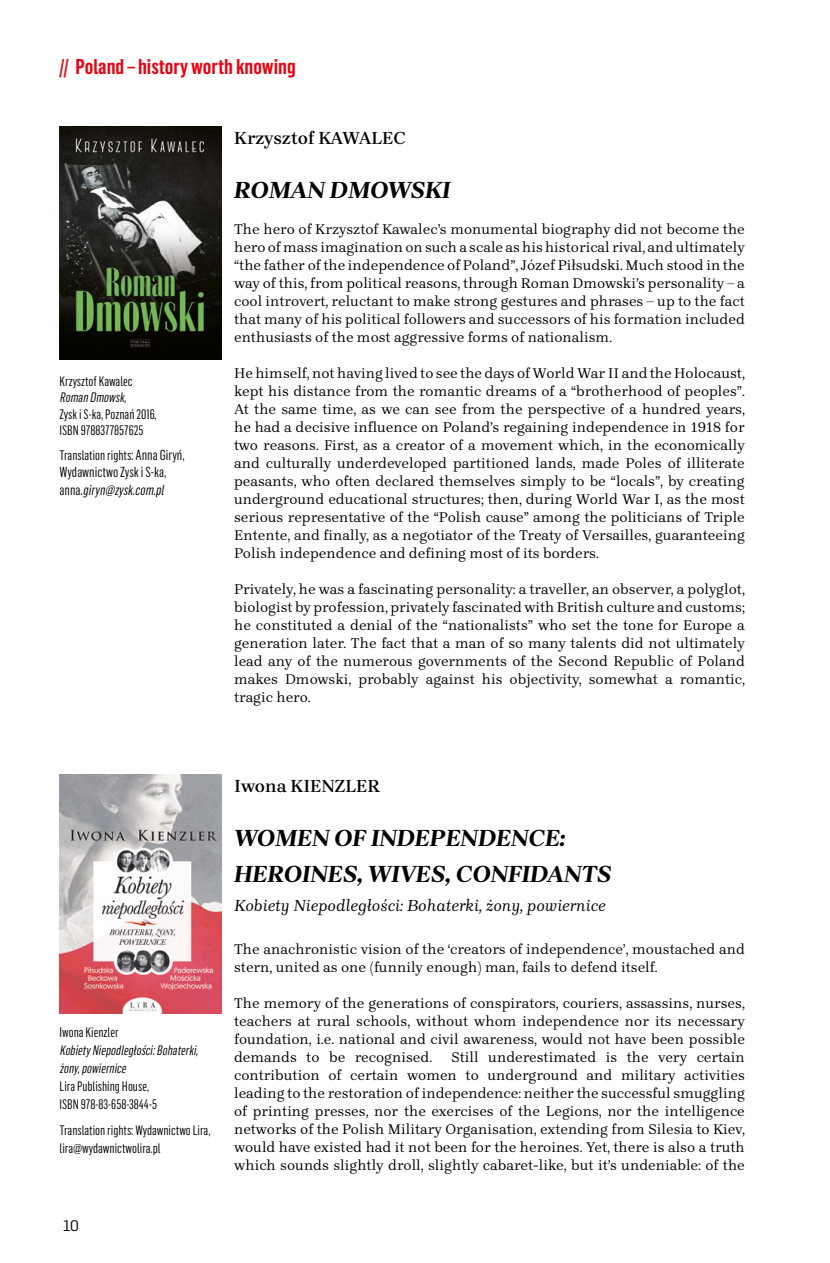
<style>
.page{position:relative;width:830px;height:1263px;background:#fff}
.page>*{position:absolute;margin:0;border:0;box-sizing:border-box;transform-origin:0 0}
.t1{font:italic 700 24px/36px "Brygada 1918";color:#000}
.t2{font:600 21px "Flama Cond";color:#e30613}
.t3{font:600 18px "Brygada 1918";color:#000}
.t4{font:italic 16.5px "Brygada 1918";color:#000}
.t5{font:15px "Flama";color:#000}
.t6{font:14.55px/18px "Brygada 1918";color:#000;text-align:justify}
.t7{font:14.25px/17.1px "Flama Cond";color:#000}
.t8{font:13.5px/18px "Flama Cond";color:#000}
.t9{font:italic 13.5px/18px "Flama Cond";color:#000}
.s1{font-size:14.25px}
.s2{font-style:italic}
</style>
<div class="page">
<img style="left:60px;top:126px;width:161px;height:233px">
<img style="left:60px;top:774px;width:161px;height:239px">
<h2 class="t2" style="left:60px;top:52px;width:237px">// Poland – history worth knowing</h2>
<p class="t8" style="left:60px;top:372px;width:74px">Krzysztof Kawalec</p>
<p class="t9" style="left:60px;top:388px;width:71px">RomanDmowsk,</p>
<p class="t8" style="left:60px;top:405px;width:99px;line-height:16.2px">Zysk i S-ka, Poznań 2016,<br>ISBN 9788377857625</p>
<p class="t8" style="left:60px;top:446px;width:126px">Translation rights<span class="s1">: Anna Giryń,</span></p>
<p class="t7" style="left:60px;top:463px;width:109px">Wydawnictwo Zysk i S-ka, a n n a . <span class="s2">giryn@zysk.com.pl</span></p>
<p class="t3" style="left:234px;top:128px;width:173px">Krzysztof KAWALEC</p>
<h1 class="t1" style="left:234px;top:174px;width:218px">ROMAN DMOWSKI</h1>
<p class="t6" style="left:234px;top:221px;width:512px">The hero of Krzysztof Kawalec’s monumental biography did not become the hero of mass imagination on such a scale as his historical rival, and ultimately “the father of the independence of Poland”, Józef Piłsudski. Much stood in the way of this, from political reasons, through Roman Dmowski’s personality – a cool introvert, reluctant to make strong gestures and phrases – up to the fact that many of his political followers and successors of his formation included enthusiasts of the most aggressive forms of nationalism.</p>
<p class="t6" style="left:234px;top:365px;width:512px">He himself, not having lived to see the days of World War II and the Holocaust, kept his distance from the romantic dreams of a “brotherhood of peoples”.<br>At the same time, as we can see from the perspective of a hundred years, he had a decisive influence on Poland’s regaining independence in 1918 for two reasons. First, as a creator of a movement which, in the economically and culturally underdeveloped partitioned lands, made Poles of illiterate peasants, who often declared themselves simply to be “locals”, by creating underground educational structures; then, during World War I, as the most serious representative of the “Polish cause” among the politicians of Triple Entente, and finally, as a negotiator of the Treaty of Versailles, guaranteeing Polish independence and defining most of its borders.</p>
<p class="t6" style="left:234px;top:581px;width:512px">Privately, he was a fascinating personality: a traveller, an observer, a polyglot, biologist by profession, privately fascinated with British culture and customs; he constituted a denial of the “nationalists” who set the tone for Europe a generation later. The fact that a man of so many talents did not ultimately lead any of the numerous governments of the Second Republic of Poland makes Dmowski, probably against his objectivity, somewhat a romantic, tragic hero.</p>
<p class="t8" style="left:60px;top:1023px;width:60px">Iwona Kienzler</p>
<p class="t9" style="left:60px;top:1041px;width:143px">KobietyNiepodległości:Bohaterki, żony,powiernice</p>
<p class="t8" style="left:60px;top:1077px;width:99px">Lira Publishing House,<br>ISBN 978-83-658-3844-5</p>
<p class="t8" style="left:60px;top:1121px;width:152px">Translation rights: Wydawnictwo Lira, lira@wydawnictwolira.pl</p>
<p class="t5" style="left:63px;top:1215px;width:17px">10</p>
<p class="t3" style="left:234px;top:776px;width:148px">Iwona KIENZLER</p>
<h1 class="t1" style="left:234px;top:822px;width:379px">WOMEN OF INDEPENDENCE:<br>HEROINES, WIVES, CONFIDANTS</h1>
<p class="t4" style="left:234px;top:895px;width:373px">Kobiety Niepodległości: Bohaterki, żony, powiernice</p>
<p class="t6" style="left:234px;top:941px;width:512px">The anachronistic vision of the ‘creators of independence’, moustached and stern, united as one (funnily enough) man, fails to defend itself.</p>
<p class="t6" style="left:234px;top:995px;width:512px">The memory of the generations of conspirators, couriers, assassins, nurses, teachers at rural schools, without whom independence nor its necessary foundation, i.e. national and civil awareness, would not have been possible demands to be recognised.</p>
<p class="t6" style="left:234px;top:1049px;width:512px;text-indent:217px">Still underestimated is the very certain contribution of certain women to underground and military activities leading to the restoration of independence: neither the successful smuggling of printing presses, nor the exercises of the Legions, nor the intelligence networks of the Polish Military Organisation, extending from Silesia to Kiev, would have existed had it not been for the heroines. Yet, there is also a truth which sounds slightly droll, slightly cabaret-like, but it’s undeniable: of the</p>
</div>
